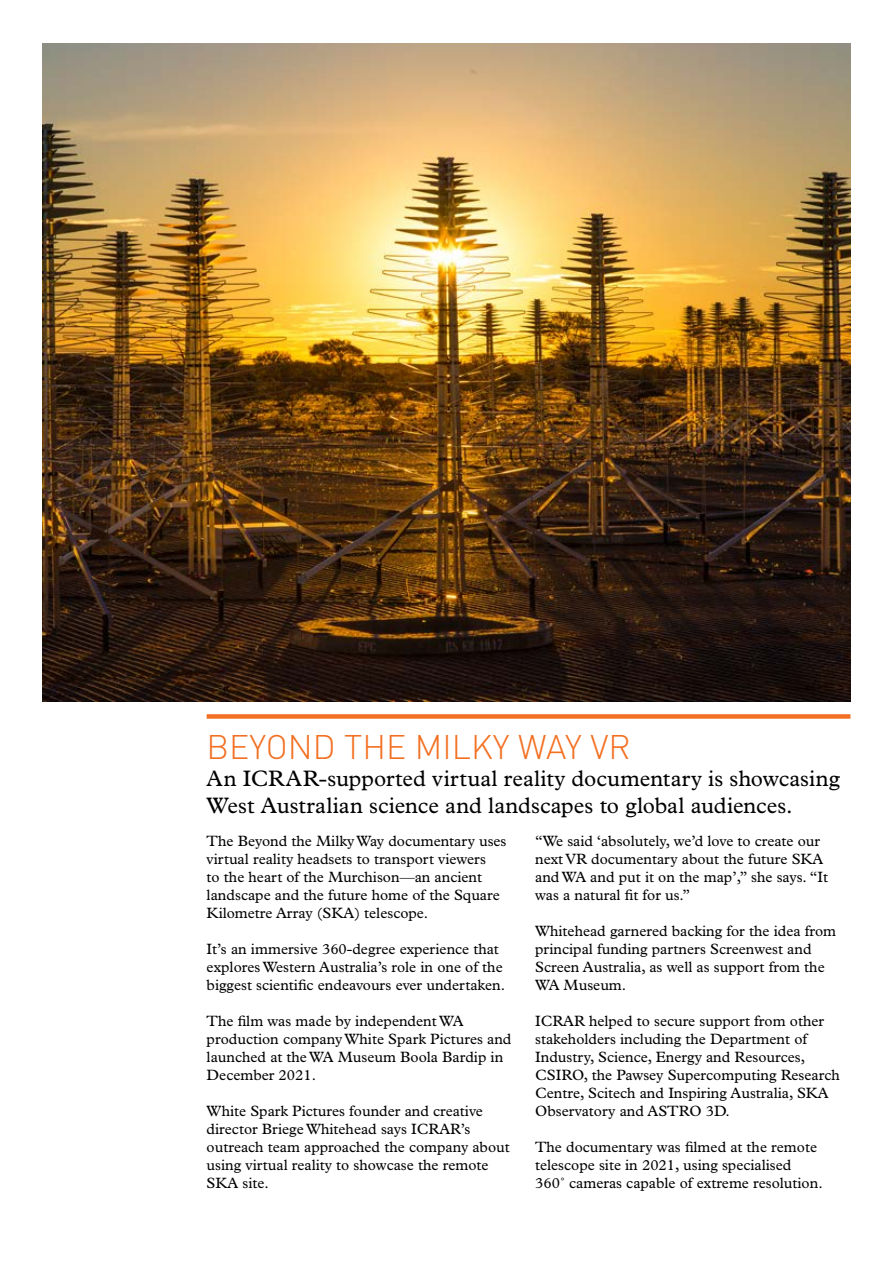
<style>
.page{position:relative;width:893px;height:1263px;background:#fff}
.page>*{position:absolute;margin:0;border:0;box-sizing:border-box;transform-origin:0 0}
.t1{font:300 33.75px "DIN";color:#f36f21}
.t2{font:22.5px/27px "Plantin";color:#000}
.t3{font:15px/18px "Plantin";color:#000}
</style>
<div class="page">
<div style="left:207px;top:714px;width:643px;height:5px;background:#f36f21"></div>
<img style="left:43px;top:43px;width:807px;height:659px">
<h1 class="t1" style="left:207px;top:726px;width:426px">BEYOND THE MILKY WAY VR</h1>
<h2 class="t2" style="left:207px;top:765px;width:635px">An ICRAR-supported virtual reality documentary is showcasing<br>West Australian science and landscapes to global audiences.</h2>
<p class="t3" style="left:207px;top:832px;width:301px">The Beyond the Milky Way documentary uses virtual reality headsets to transport viewers<br>to the heart of the Murchison—an ancient landscape and the future home of the Square Kilometre Array (SKA) telescope.</p>
<p class="t3" style="left:207px;top:940px;width:300px">It’s an immersive 360-degree experience that explores Western Australia’s role in one of the biggest scientific endeavours ever undertaken.</p>
<p class="t3" style="left:207px;top:1012px;width:306px">The film was made by independent WA production company White Spark Pictures and launched at the WA Museum Boola Bardip in December 2021.</p>
<p class="t3" style="left:207px;top:1102px;width:305px">White Spark Pictures founder and creative director Briege Whitehead says ICRAR’s outreach team approached the company about using virtual reality to showcase the remote SKA site.</p>
<p class="t3" style="left:535px;top:832px;width:294px">“We said ‘absolutely, we’d love to create our next VR documentary about the future SKA and WA and put it on the map’,” she says. “It was a natural fit for us.”</p>
<p class="t3" style="left:535px;top:922px;width:302px">Whitehead garnered backing for the idea from principal funding partners Screenwest and Screen Australia, as well as support from the WA Museum.</p>
<p class="t3" style="left:535px;top:1012px;width:306px">ICRAR helped to secure support from other stakeholders including the Department of Industry, Science, Energy and Resources, CSIRO, the Pawsey Supercomputing Research Centre, Scitech and Inspiring Australia, SKA Observatory and ASTRO 3D.</p>
<p class="t3" style="left:535px;top:1138px;width:289px">The documentary was filmed at the remote telescope site in 2021, using specialised<br>360˚ cameras capable of extreme resolution.</p>
</div>
